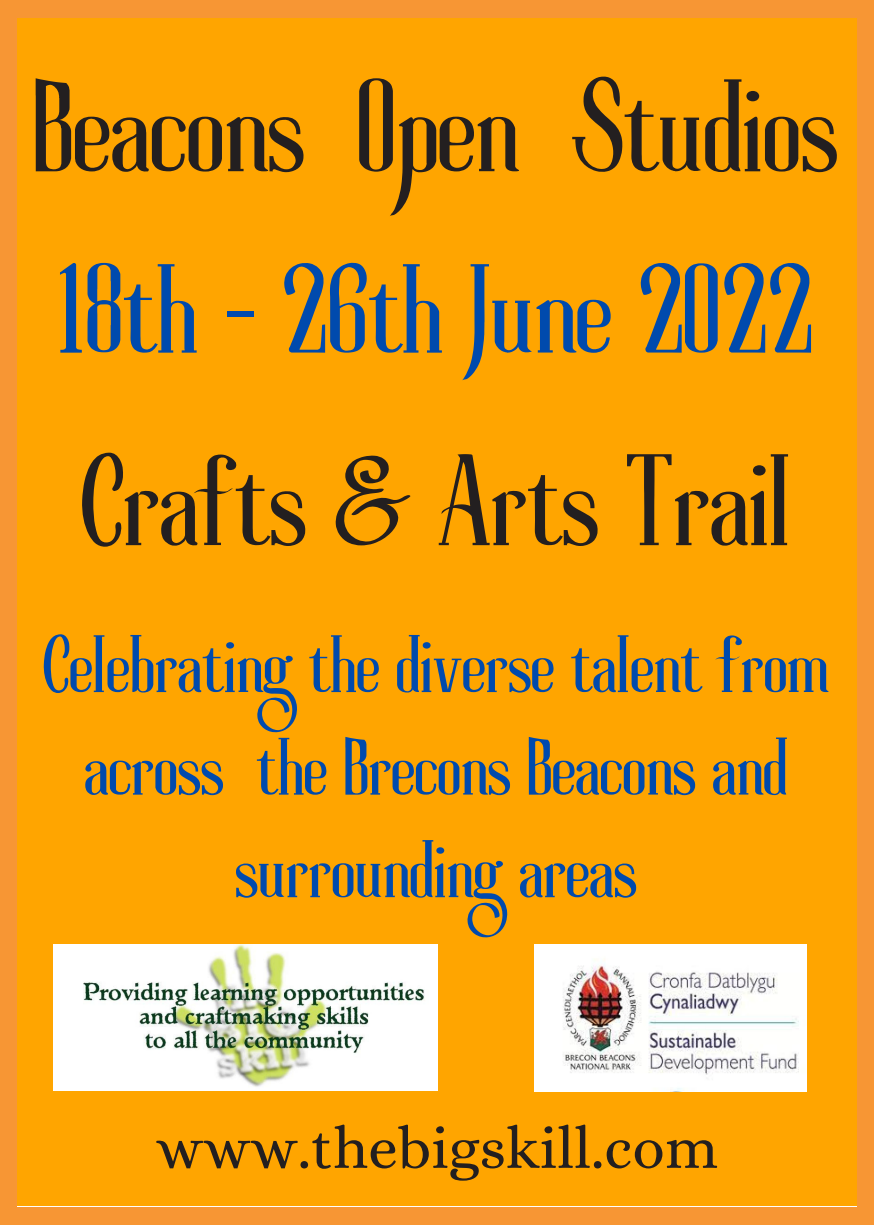
<style>
.page{position:relative;width:874px;height:1225px;background:#fff}
.page>*{position:absolute;margin:0;border:0;box-sizing:border-box;transform-origin:0 0}
.t1{font:118px "Roller Coaster";color:#231f20}
.t2{font:117.4px "Roller Coaster";color:#231f20}
.t3{font:114.2px "Roller Coaster";color:#004aad}
.t4{font:73.2px/102.6px "Roller Coaster";color:#004aad;text-align:center}
.t5{font:59.2px "Alice";color:#231f20}
</style>
<div class="page">
<div style="left:0;top:0;width:873px;height:1225px;background:#f79634"></div>
<div style="left:17px;top:18px;width:839px;height:1187px;background:#ffa500"></div>
<img style="left:534px;top:944px;width:272px;height:147px">
<img style="left:53px;top:944px;width:384px;height:146px">
<p class="t1" style="left:34px;top:62px;width:806px">Beacons Open Studios</p>
<p class="t3" style="left:59px;top:246px;width:755px">18th - 26th June 2022</p>
<p class="t2" style="left:81px;top:436px;width:713px">Crafts &amp; Arts Trail</p>
<p class="t4" style="left:43px;top:615px;width:789px">Celebrating the diverse talent from across the Brecons Beacons and surrounding areas</p>
<p class="t5" style="left:156px;top:1116px;width:563px">www.thebigskill.com</p>
</div>
